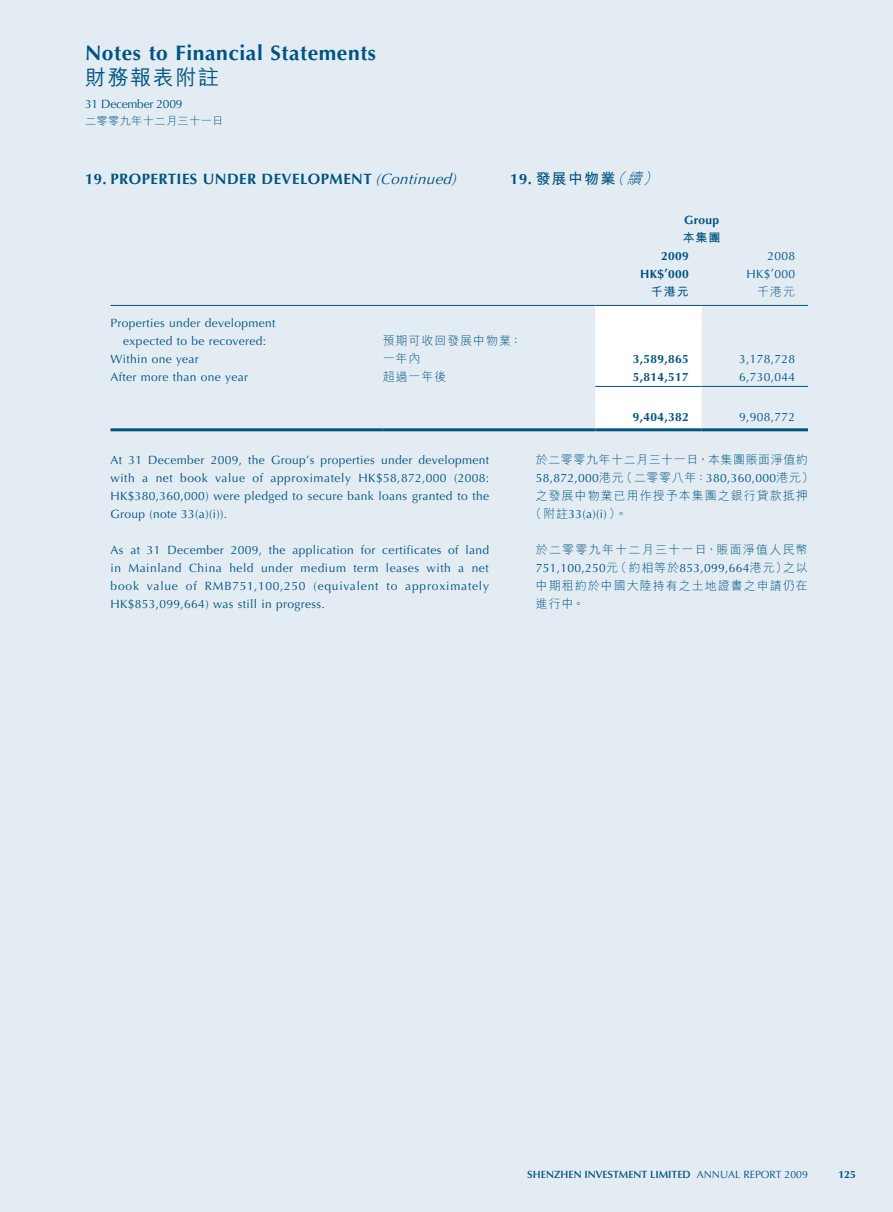
<style>
.page{position:relative;width:893px;height:1212px;background:#e3ecf3}
.page>*{position:absolute;margin:0;border:0;box-sizing:border-box;transform-origin:0 0}
.t1{font:700 21px "Optima LT Std";letter-spacing:.03em;color:#005480}
.t2{font:500 21px "M Hei HK";letter-spacing:.08em;color:#005480}
.t3{font:700 15px "Optima LT Std";letter-spacing:.03em;color:#005480}
.t4{font:700 15px "M Hei HK";letter-spacing:.08em;color:#005480}
.t5{font:12px/18px "Optima LT Std";letter-spacing:.03em;color:#005480;text-align:justify}
.t6{font:300 12px/18px "M Hei HK";letter-spacing:.085em;color:#005480}
.t7{font:700 12px "Optima LT Std";letter-spacing:.03em;color:#005480}
.t8{font:300 12px "M Hei HK";letter-spacing:.045em;color:#005480}
.t9{font:300 12px "M Hei HK";letter-spacing:.105em;color:#005480}
.t10{font:12px "Optima LT Std";letter-spacing:-.02em;color:#005480}
.t11{font:700 12px "M Hei HK";letter-spacing:.08em;color:#005480}
.t12{font:300 11.25px "M Hei HK";letter-spacing:.03em;color:#005480}
.t13{font:600 10.5px "Optima LT Std";color:#005480}
.t14{font:700 10.5px "Optima LT Std";color:#005480}
.s1{font-weight:400;font-style:italic}
.s2{font-family:"Optima LT Std"}
.s3{font-weight:300;font-style:italic}
.s4{font-family:"M Hei HK";font-weight:300}
.s5{font-weight:400}
</style>
<div class="page">
<div style="left:595px;top:306px;width:107px;height:122px;background:#fff"></div>
<hr style="left:111px;top:305px;width:272px;height:1px;background:#005480">
<hr style="left:383px;top:305px;width:212px;height:1px;background:#005480">
<hr style="left:595px;top:305px;width:107px;height:1px;background:#005480">
<hr style="left:702px;top:305px;width:106px;height:1px;background:#005480">
<hr style="left:595px;top:386px;width:107px;height:1px;background:#005480">
<hr style="left:702px;top:386px;width:106px;height:1px;background:#005480">
<hr style="left:111px;top:428px;width:272px;height:3px;background:#005480">
<hr style="left:383px;top:428px;width:212px;height:3px;background:#005480">
<hr style="left:595px;top:428px;width:107px;height:3px;background:#005480">
<hr style="left:702px;top:428px;width:106px;height:3px;background:#005480">
<h1 class="t1" style="left:85px;top:41px;width:293px">Notes to Financial Statements</h1>
<h1 class="t2" style="left:85px;top:62px;width:136px">財務報表附註</h1>
<p class="t10" style="left:85px;top:97px;width:99px">31 December 2009</p>
<p class="t12" style="left:85px;top:115px;width:140px">二零零九年十二月三十一日</p>
<p class="t3" style="left:85px;top:170px;width:377px">19. PROPERTIES UNDER DEVELOPMENT <span class="s1">(Continued)</span></p>
<p class="t4" style="left:510px;top:167px;width:153px"><span class="s2">19.</span> 發展中物業<span class="s3">（續）</span></p>
<p class="t7" style="left:684px;top:213px;width:37px">Group</p>
<p class="t11" style="left:683px;top:229px;width:39px">本集團</p>
<p class="t7" style="left:661px;top:249px;width:29px">2009</p>
<p class="t5" style="left:767px;top:247px;width:29px">2008</p>
<p class="t7" style="left:640px;top:267px;width:50px">HK$’000</p>
<p class="t5" style="left:746px;top:265px;width:50px">HK$’000</p>
<p class="t11" style="left:651px;top:283px;width:39px">千港元</p>
<p class="t6" style="left:757px;top:282px;width:39px">千港元</p>
<p class="t5" style="left:111px;top:314px;width:166px;text-align:center">Properties under development expected to be recovered:</p>
<p class="t6" style="left:383px;top:331px;width:141px">預期可收回發展中物業：</p>
<p class="t5" style="left:111px;top:350px;width:90px">Within one year</p>
<p class="t6" style="left:383px;top:349px;width:39px">一年內</p>
<p class="t7" style="left:633px;top:352px;width:58px">3,589,865</p>
<p class="t5" style="left:739px;top:350px;width:58px">3,178,728</p>
<p class="t5" style="left:111px;top:368px;width:139px">After more than one year</p>
<p class="t6" style="left:383px;top:367px;width:65px">超過一年後</p>
<p class="t7" style="left:633px;top:370px;width:58px">5,814,517</p>
<p class="t5" style="left:739px;top:368px;width:58px">6,730,044</p>
<p class="t7" style="left:633px;top:410px;width:58px">9,404,382</p>
<p class="t5" style="left:739px;top:408px;width:58px">9,908,772</p>
<p class="t5" style="left:111px;top:451px;width:380px">At 31 December 2009, the Group’s properties under development with a net book value of approximately HK$58,872,000 (2008:<br>HK$380,360,000) were pledged to secure bank loans granted to the Group (note 33(a)(i)).</p>
<p class="t5" style="left:111px;top:541px;width:380px">As at 31 December 2009, the application for certificates of land in Mainland China held under medium term leases with a net book value of RMB751,100,250 (equivalent to approximately HK$853,099,664) was still in progress.</p>
<p class="t8" style="left:536px;top:454px;width:274px">於二零零九年十二月三十一日，本集團賬面淨值約</p>
<p class="t5" style="left:536px;top:469px;width:280px">58,872,000<span class="s4">港元（二零零八年：</span>380,360,000<span class="s4">港元）</span></p>
<p class="t6" style="left:536px;top:487px;width:274px">之發展中物業已用作授予本集團之銀行貸款抵押</p>
<p class="t5" style="left:530px;top:505px;width:99px"><span class="s4">（附註</span>33(a)(i)<span class="s4">）。</span></p>
<p class="t9" style="left:536px;top:544px;width:274px">於二零零九年十二月三十一日，賬面淨值人民幣</p>
<p class="t5" style="left:536px;top:559px;width:274px">751,100,250<span class="s4">元（約相等於</span>853,099,664<span class="s4">港元）之以</span></p>
<p class="t6" style="left:536px;top:577px;width:274px">中期租約於中國大陸持有之土地證書之申請仍在進行中。</p>
<p class="t13" style="left:527px;top:1168px;width:282px">SHENZHEN INVESTMENT LIMITED <span class="s5">ANNUAL REPORT 2009</span></p>
<p class="t14" style="left:838px;top:1168px;width:19px">125</p>
</div>
